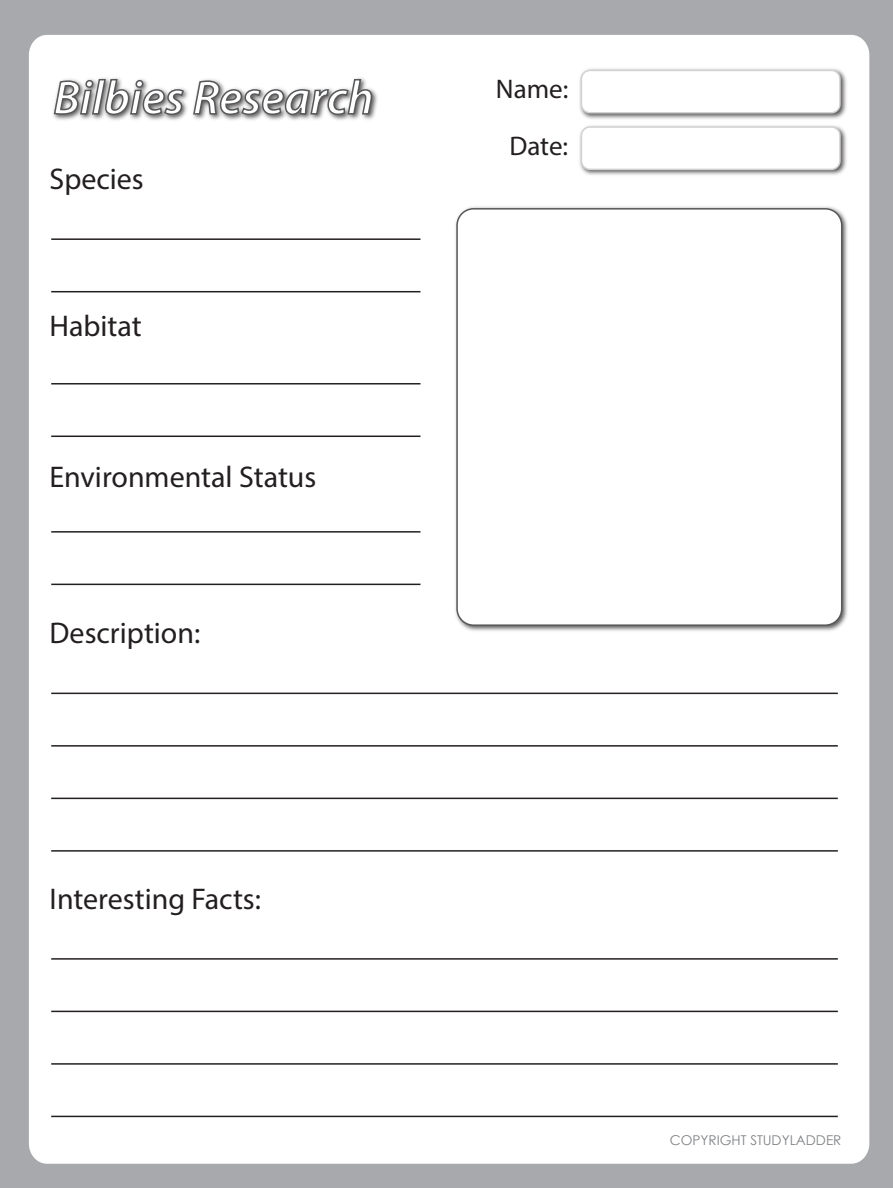
<style>
.page{position:relative;width:893px;height:1188px;background:#a8a9ad}
.page>*{position:absolute;margin:0;border:0;box-sizing:border-box;transform-origin:0 0}
.t1{font:30px "Myriad Pro";color:#231f20}
.t2{font:27px/56.6px "Myriad Pro";color:#231f20;text-align:center}
.t3{font:13.5px "Century Gothic";color:#808285}
</style>
<div class="page">
<div style="left:29px;top:35px;width:840px;height:1129px;background:#fff"></div>
<hr style="left:51px;top:693px;width:787px;height:1px;background:#231f20">
<hr style="left:51px;top:745px;width:787px;height:2px;background:#231f20">
<hr style="left:51px;top:798px;width:787px;height:1px;background:#231f20">
<hr style="left:51px;top:850px;width:787px;height:2px;background:#231f20">
<hr style="left:51px;top:958px;width:787px;height:2px;background:#231f20">
<hr style="left:51px;top:1011px;width:787px;height:1px;background:#231f20">
<hr style="left:51px;top:1063px;width:787px;height:2px;background:#231f20">
<hr style="left:51px;top:1116px;width:787px;height:1px;background:#231f20">
<hr style="left:51px;top:238px;width:369px;height:2px;background:#231f20">
<hr style="left:51px;top:291px;width:369px;height:1px;background:#231f20">
<hr style="left:51px;top:383px;width:369px;height:2px;background:#231f20">
<hr style="left:51px;top:436px;width:369px;height:1px;background:#231f20">
<hr style="left:51px;top:531px;width:369px;height:2px;background:#231f20">
<hr style="left:51px;top:584px;width:369px;height:1px;background:#231f20">
<img style="left:452px;top:204px;width:399px;height:431px">
<div style="left:457px;top:209px;width:385px;height:416px;background:#fff;border-radius:17px"></div>
<div style="left:456px;top:208px;width:386px;height:418px;border:2px solid #57585a;border-radius:17px"></div>
<img style="left:576px;top:65px;width:273px;height:114px">
<div style="left:581px;top:70px;width:259px;height:43px;background:#fff;border-radius:9px"></div>
<div style="left:581px;top:70px;width:260px;height:43px;border:2px solid #d1d2d4;border-radius:9px"></div>
<div style="left:581px;top:127px;width:259px;height:42px;background:#fff;border-radius:9px"></div>
<div style="left:581px;top:126px;width:260px;height:44px;border:2px solid #d1d2d4;border-radius:9px"></div>
<img style="left:50px;top:75px;width:331px;height:49px">
<svg style="left:53px;top:78px;width:132px;height:38px;background:#bebebf"></svg>
<svg style="left:192px;top:78px;width:181px;height:38px;background:#c5c5c5"></svg>
<p class="t1" style="left:50px;top:160px;width:96px">Species</p>
<p class="t1" style="left:50px;top:308px;width:94px">Habitat</p>
<p class="t1" style="left:50px;top:459px;width:268px">Environmental Status</p>
<p class="t1" style="left:50px;top:614px;width:152px">Description:</p>
<p class="t1" style="left:50px;top:880px;width:213px">Interesting Facts:</p>
<p class="t2" style="left:496px;top:60px;width:74px">Name:<br>Date:</p>
<p class="t3" style="left:670px;top:1131px;width:173px">COPYRIGHT STUDYLADDER</p>
</div>
